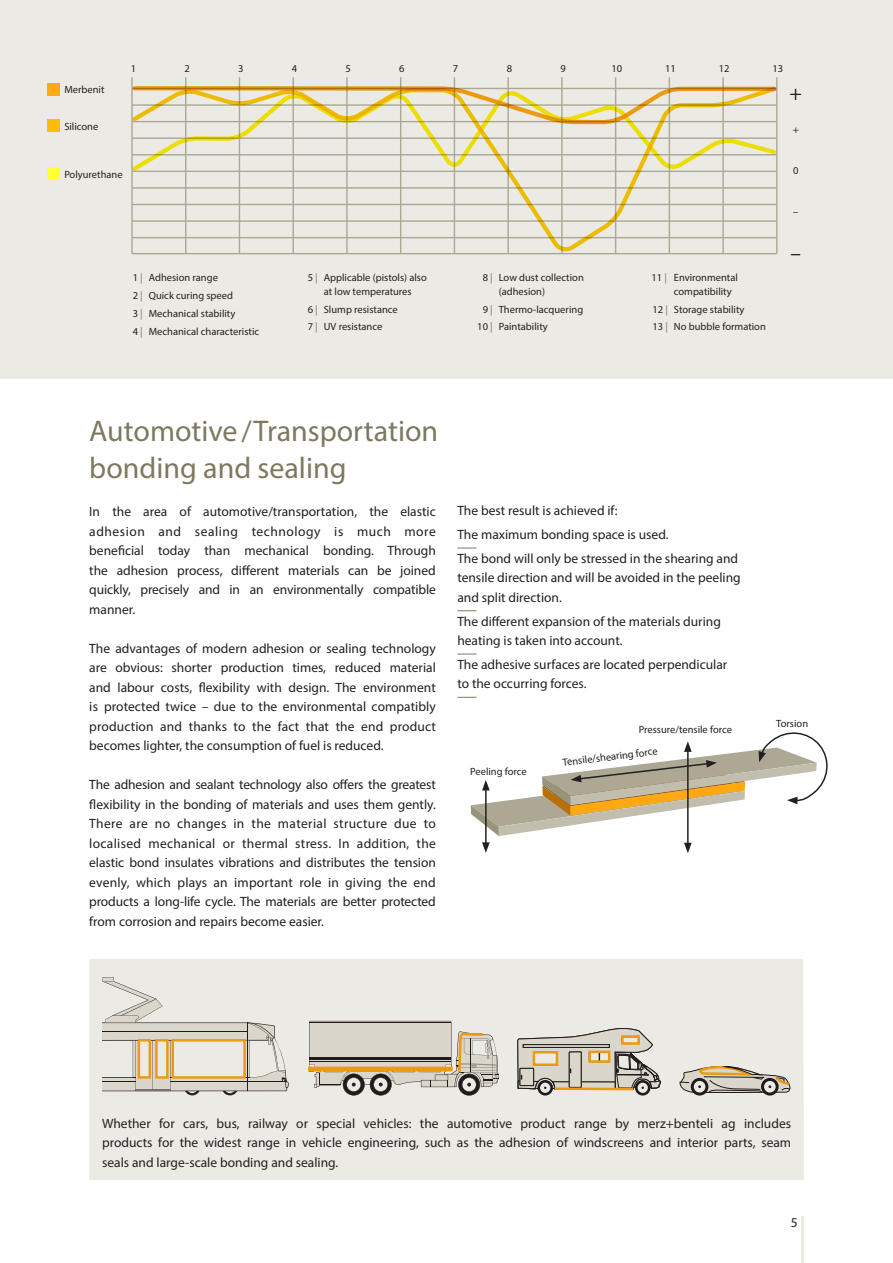
<style>
.page{position:relative;width:893px;height:1263px;background:#fff}
.page>*{position:absolute;margin:0;border:0;box-sizing:border-box;transform-origin:0 0}
.t1{font:30px/37.5px "Myriad Pro";color:#7d7960}
.t2{font:21px "Myriad Pro";color:#241f1f}
.t3{font:13.5px/19.5px "Myriad Pro";color:#241f1f;text-align:justify}
.t4{font:10.5px/17.7px "Myriad Pro";color:#241f1f}
.s1{color:#7d7960}
</style>
<div class="page">
<hr style="left:802px;top:1216px;width:2px;height:47px;background:#eceae4">
<img style="left:0;top:0;width:1px;height:378px">
<div style="left:1px;top:0;width:892px;height:378px;background:#eceae4"></div>
<hr style="left:131px;top:77px;width:2px;height:177px;background:#aca893">
<hr style="left:185px;top:77px;width:1px;height:177px;background:#aca893">
<hr style="left:239px;top:77px;width:1px;height:177px;background:#aca893">
<hr style="left:292px;top:77px;width:2px;height:177px;background:#aca893">
<hr style="left:346px;top:77px;width:2px;height:177px;background:#aca893">
<hr style="left:400px;top:77px;width:1px;height:177px;background:#aca893">
<hr style="left:454px;top:77px;width:1px;height:177px;background:#aca893">
<hr style="left:507px;top:77px;width:2px;height:177px;background:#aca893">
<hr style="left:561px;top:77px;width:2px;height:177px;background:#aca893">
<hr style="left:615px;top:77px;width:1px;height:177px;background:#aca893">
<hr style="left:669px;top:77px;width:1px;height:177px;background:#aca893">
<hr style="left:722px;top:77px;width:2px;height:177px;background:#aca893">
<hr style="left:776px;top:77px;width:2px;height:177px;background:#aca893">
<hr style="left:132px;top:253px;width:645px;height:1px;background:#aca893">
<svg style="left:133px;top:124px;width:643px;height:127px"></svg>
<svg style="left:133px;top:86px;width:643px;height:38px"></svg>
<div style="left:47px;top:83px;width:13px;height:13px;background:#fea814"></div>
<div style="left:47px;top:119px;width:13px;height:13px;background:#ffbb08"></div>
<div style="left:47px;top:167px;width:13px;height:13px;background:#ff3"></div>
<svg style="left:457px;top:548px;width:19px;height:1px"></svg>
<svg style="left:457px;top:610px;width:19px;height:1px"></svg>
<svg style="left:457px;top:654px;width:19px;height:1px"></svg>
<svg style="left:457px;top:697px;width:19px;height:1px"></svg>
<hr style="left:485px;top:788px;width:2px;height:57px;background:#241f1f">
<svg style="left:482px;top:842px;width:8px;height:11px"></svg>
<hr style="left:687px;top:749px;width:2px;height:96px;background:#241f1f">
<svg style="left:684px;top:843px;width:8px;height:10px"></svg>
<svg style="left:471px;top:732px;width:357px;height:104px"></svg>
<div style="left:89px;top:959px;width:715px;height:221px;background:#eceae4"></div>
<div style="left:761px;top:1078px;width:18px;height:17px;background:#241f1f;border-radius:50%"></div>
<div style="left:691px;top:1078px;width:17px;height:17px;background:#241f1f;border-radius:50%"></div>
<svg style="left:680px;top:1066px;width:110px;height:27px;background:#b6ab99"></svg>
<svg style="left:308px;top:1021px;width:190px;height:74px;background:#c5bcac"></svg>
<svg style="left:102px;top:977px;width:187px;height:118px;background:#ddd6c9"></svg>
<div style="left:635px;top:1080px;width:15px;height:15px;background:#241f1f;border-radius:50%"></div>
<svg style="left:638px;top:1083px;width:10px;height:10px"></svg>
<svg style="left:537px;top:1080px;width:16px;height:15px"></svg>
<svg style="left:540px;top:1083px;width:10px;height:10px"></svg>
<svg style="left:518px;top:1028px;width:142px;height:63px;background:#c3baa8"></svg>
<p class="t4" style="left:64px;top:81px;width:42px">Merbenit</p>
<p class="t4" style="left:64px;top:117px;width:36px">Silicone</p>
<p class="t4" style="left:131px;top:60px;width:7px">1</p>
<p class="t4" style="left:185px;top:60px;width:7px">2</p>
<p class="t4" style="left:238px;top:60px;width:7px">3</p>
<p class="t4" style="left:292px;top:60px;width:7px">4</p>
<p class="t4" style="left:346px;top:60px;width:7px">5</p>
<p class="t4" style="left:399px;top:60px;width:7px">6</p>
<p class="t4" style="left:453px;top:60px;width:7px">7</p>
<p class="t4" style="left:507px;top:60px;width:7px">8</p>
<p class="t4" style="left:560px;top:60px;width:7px">9</p>
<p class="t4" style="left:611px;top:60px;width:12px">10</p>
<p class="t4" style="left:665px;top:60px;width:12px">11</p>
<p class="t4" style="left:719px;top:60px;width:12px">12</p>
<p class="t4" style="left:772px;top:60px;width:12px">13</p>
<h2 class="t2" style="left:789px;top:80px;width:14px">+</h2>
<p class="t4" style="left:793px;top:120px;width:8px">+</p>
<p class="t4" style="left:64px;top:165px;width:60px">Polyurethane</p>
<p class="t4" style="left:793px;top:161px;width:7px">0</p>
<p class="t4" style="left:793px;top:202px;width:7px">–</p>
<p class="t4" style="left:133px;top:269px;width:128px">1 <span class="s1">|</span> Adhesion range<br>2 <span class="s1">|</span> Quick curing speed<br>3 <span class="s1">|</span> Mechanical stability<br>4 <span class="s1">|</span> Mechanical characteristic</p>
<p class="t4" style="left:308px;top:271px;width:121px;line-height:13.5px;text-align:center">5 <span class="s1">|</span> Applicable (pistols) also at low temperatures</p>
<p class="t4" style="left:308px;top:300px;width:92px">6 <span class="s1">|</span> Slump resistance<br>7 <span class="s1">|</span> UV resistance</p>
<p class="t4" style="left:499px;top:271px;width:87px;line-height:13.5px;text-indent:-16px">8 <span class="s1">|</span> Low dust collection (adhesion)</p>
<p class="t4" style="left:477px;top:300px;width:107px;text-indent:5px">9 <span class="s1">|</span> Thermo-lacquering<br>10 <span class="s1">|</span> Paintability</p>
<p class="t4" style="left:674px;top:271px;width:66px;line-height:13.5px;text-indent:-22px">11 <span class="s1">|</span> Environmental compatibility</p>
<p class="t4" style="left:652px;top:300px;width:115px">12 <span class="s1">|</span> Storage stability<br>13 <span class="s1">|</span> No bubble formation</p>
<h2 class="t2" style="left:791px;top:239px;width:12px">–</h2>
<h1 class="t1" style="left:89px;top:412px;width:350px">Automotive/ Transportation bonding and sealing</h1>
<p class="t3" style="left:89px;top:502px;width:348px">In the area of automotive/transportation, the elastic adhesion and sealing technology is much more beneficial today than mechanical bonding. Through the adhesion process, different materials can be joined quickly, precisely and in an environmentally compatible manner.</p>
<p class="t3" style="left:89px;top:638px;width:348px">The advantages of modern adhesion or sealing technology are obvious: shorter production times, reduced material and labour costs, flexibility with design. The environment is protected twice – due to the environmental compatibly production and thanks to the fact that the end product becomes lighter, the consumption of fuel is reduced.</p>
<p class="t3" style="left:89px;top:775px;width:348px">The adhesion and sealant technology also offers the greatest flexibility in the bonding of materials and uses them gently.<br>There are no changes in the material structure due to localised mechanical or thermal stress. In addition, the elastic bond insulates vibrations and distributes the tension evenly, which plays an important role in giving the end products a long-life cycle. The materials are better protected from corrosion and repairs become easier.</p>
<p class="t3" style="left:457px;top:499px;width:282px;line-height:23.7px;text-align:left">The best result is achieved if:<br>The maximum bonding space is used.<br>The bond will only be stressed in the shearing and</p>
<p class="t3" style="left:457px;top:568px;width:285px">tensile direction and will be avoided in the peeling and split direction.</p>
<p class="t3" style="left:457px;top:611px;width:265px">The different expansion of the materials during heating is taken into account.</p>
<p class="t3" style="left:457px;top:654px;width:271px">The adhesive surfaces are located perpendicular to the occurring forces.</p>
<p class="t4" style="left:639px;top:721px;width:95px">Pressure/tensile force</p>
<p class="t4" style="left:562px;top:753px;width:97px;rotate:-7deg">Tensile/shearing force</p>
<p class="t4" style="left:470px;top:763px;width:58px">Peeling force</p>
<p class="t4" style="left:776px;top:715px;width:33px">Torsion</p>
<p class="t3" style="left:102px;top:1113px;width:691px">Whether for cars, bus, railway or special vehicles: the automotive product range by merz+benteli ag includes products for the widest range in vehicle engineering, such as the adhesion of windscreens and interior parts, seam seals and large-scale bonding and sealing.</p>
<p class="t3" style="left:791px;top:1212px;width:8px">5</p>
</div>
